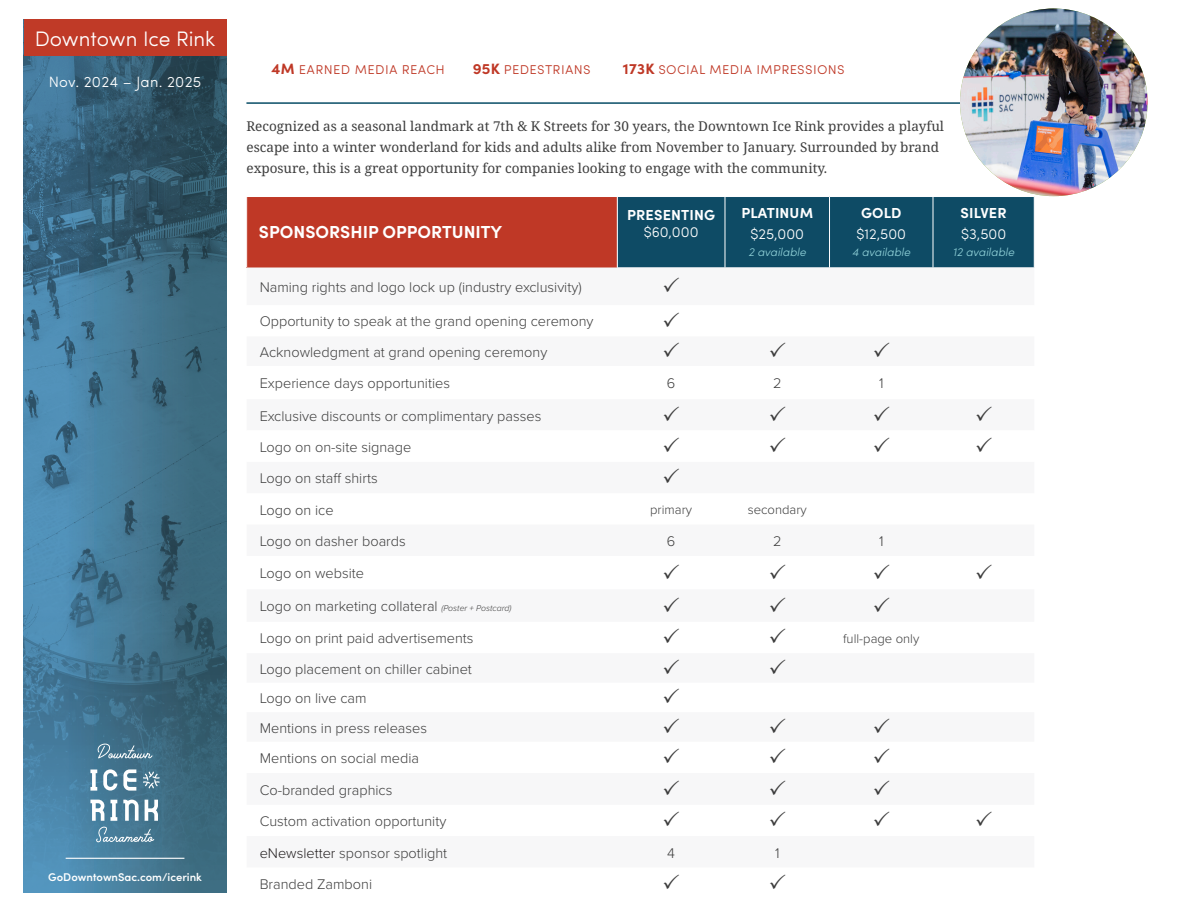
<style>
.page{position:relative;width:1188px;height:918px;background:#fff}
.page>*{position:absolute;margin:0;border:0;box-sizing:border-box;transform-origin:0 0}
.t1{font:300 21px "Sofia Pro";color:#fff}
.t2{font:700 17.4px "Sofia Pro";color:#fff}
.t3{font:300 15px "Sofia Pro";letter-spacing:.02em;color:#bf3826}
.t4{font:300 15px "Sofia Pro";letter-spacing:.02em;color:#fff}
.t5{font:300 14.55px "Proxima Nova";color:#3d3d3d}
.t6{font:700 14.55px "Sofia Pro";letter-spacing:.01em;color:#fff}
.t7{font:300 14.55px "Sofia Pro";color:#fff}
.t8{font:13.5px/21px "Noto Serif";color:#3d3d3d}
.t9{font:300 13.05px "Proxima Nova";color:#3d3d3d}
.t10{font:italic 300 11.55px "Sofia Pro";color:#90d1d8}
.t11{font:600 11.25px "Sofia Pro";color:#fff}
.s1{font-weight:700}
.s2{font-style:italic;font-size:8.7px}
.s3{color:#231f20}
</style>
<div class="page">
<img style="left:24px;top:56px;width:202px;height:837px">
<svg style="left:90px;top:770px;width:7px;height:21px"></svg>
<svg style="left:103px;top:769px;width:14px;height:22px"></svg>
<svg style="left:123px;top:769px;width:13px;height:22px"></svg>
<svg style="left:97px;top:744px;width:56px;height:14px"></svg>
<svg style="left:90px;top:800px;width:68px;height:42px"></svg>
<svg style="left:143px;top:772px;width:17px;height:16px"></svg>
<hr style="left:66px;top:858px;width:118px;height:1px;background:#fff">
<div style="left:24px;top:20px;width:202px;height:36px;background:#c03a27"></div>
<div style="left:247px;top:197px;width:370px;height:71px;background:#bf3826"></div>
<div style="left:618px;top:197px;width:416px;height:71px;background:#0e4b65"></div>
<hr style="left:725px;top:197px;width:1px;height:71px;background:#fff">
<hr style="left:829px;top:197px;width:1px;height:71px;background:#fff">
<hr style="left:933px;top:197px;width:1px;height:71px;background:#fff">
<hr style="left:246px;top:102px;width:808px;height:2px;background:#084d66">
<img style="left:960px;top:9px;width:188px;height:187px;border-radius:94px">
<p class="t1" style="left:35px;top:23px;width:182px">Downtown Ice Rink</p>
<p class="t4" style="left:49px;top:71px;width:154px">Nov. 2024 – Jan. 2025</p>
<p class="t11" style="left:48px;top:868px;width:155px">GoDowntownSac.com/icerink</p>
<p class="t3" style="left:272px;top:58px;width:175px"><span class="s1">4M</span> earned media reach</p>
<p class="t3" style="left:473px;top:58px;width:120px"><span class="s1">95K</span> pedestrians</p>
<p class="t3" style="left:623px;top:58px;width:223px"><span class="s1">173K</span> social media impressions</p>
<p class="t8" style="left:246px;top:116px;width:699px">Recognized as a seasonal landmark at 7th &amp; K Streets for 30 years, the Downtown Ice Rink provides a playful escape into a winter wonderland for kids and adults alike from November to January. Surrounded by brand exposure, this is a great opportunity for companies looking to engage with the community.</p>
<p class="t2" style="left:259px;top:219px;width:245px">SPONSORSHIP OPPORTUNITY</p>
<p class="t6" style="left:627px;top:204px;width:89px">PRESENTING</p>
<p class="t7" style="left:644px;top:221px;width:56px">$60,000</p>
<p class="t6" style="left:741px;top:202px;width:73px">PLATINUM</p>
<p class="t7" style="left:750px;top:223px;width:55px">$25,000</p>
<p class="t10" style="left:749px;top:244px;width:59px">2 available</p>
<p class="t6" style="left:861px;top:202px;width:42px">GOLD</p>
<p class="t7" style="left:856px;top:223px;width:51px">$12,500</p>
<p class="t10" style="left:852px;top:244px;width:60px">4 available</p>
<p class="t5" style="left:260px;top:276px;width:324px">Naming rights and logo lock up (industry exclusivity)</p>
<p class="t5" style="left:260px;top:311px;width:335px">Opportunity to speak at the grand opening ceremony</p>
<p class="t5" style="left:260px;top:341px;width:289px">Acknowledgment at grand opening ceremony</p>
<p class="t5" style="left:260px;top:373px;width:192px">Experience days opportunities</p>
<p class="t5" style="left:667px;top:373px;width:10px">6</p>
<p class="t5" style="left:773px;top:373px;width:10px">2</p>
<p class="t5" style="left:879px;top:373px;width:6px">1</p>
<p class="t5" style="left:260px;top:405px;width:283px">Exclusive discounts or complimentary passes</p>
<p class="t5" style="left:260px;top:436px;width:153px">Logo on on-site signage</p>
<p class="t5" style="left:260px;top:468px;width:119px">Logo on staff shirts</p>
<p class="t5" style="left:260px;top:499px;width:75px">Logo on ice</p>
<p class="t9" style="left:650px;top:500px;width:43px">primary</p>
<p class="t9" style="left:748px;top:500px;width:61px">secondary</p>
<p class="t5" style="left:260px;top:530px;width:148px">Logo on dasher boards</p>
<p class="t5" style="left:667px;top:530px;width:10px">6</p>
<p class="t5" style="left:773px;top:530px;width:10px">2</p>
<p class="t5" style="left:879px;top:530px;width:6px">1</p>
<p class="t5" style="left:260px;top:563px;width:106px">Logo on website</p>
<p class="t5" style="left:260px;top:596px;width:253px">Logo on marketing collateral <span class="s2">(Poster + Postcard)</span></p>
<p class="t5" style="left:260px;top:628px;width:215px">Logo on print paid advertisements</p>
<p class="t9" style="left:843px;top:629px;width:78px">full-page only</p>
<p class="t5" style="left:260px;top:658px;width:214px">Logo placement on chiller cabinet</p>
<p class="t5" style="left:260px;top:687px;width:108px">Logo on live cam</p>
<p class="t5" style="left:260px;top:717px;width:169px">Mentions in press releases</p>
<p class="t5" style="left:260px;top:747px;width:161px">Mentions on social media</p>
<p class="t5" style="left:260px;top:779px;width:134px">Co-branded graphics</p>
<p class="t5" style="left:260px;top:810px;width:188px">Custom activation opportunity</p>
<p class="t5" style="left:260px;top:842px;width:189px"><span class="s3">eNewsletter</span> sponsor spotlight</p>
<p class="t5" style="left:667px;top:842px;width:9px">4</p>
<p class="t5" style="left:775px;top:842px;width:6px">1</p>
<p class="t5" style="left:260px;top:873px;width:114px">Branded Zamboni</p>
<p class="t6" style="left:961px;top:202px;width:47px">SILVER</p>
<p class="t7" style="left:961px;top:223px;width:47px">$3,500</p>
<p class="t10" style="left:953px;top:244px;width:63px">12 available</p>
</div>
